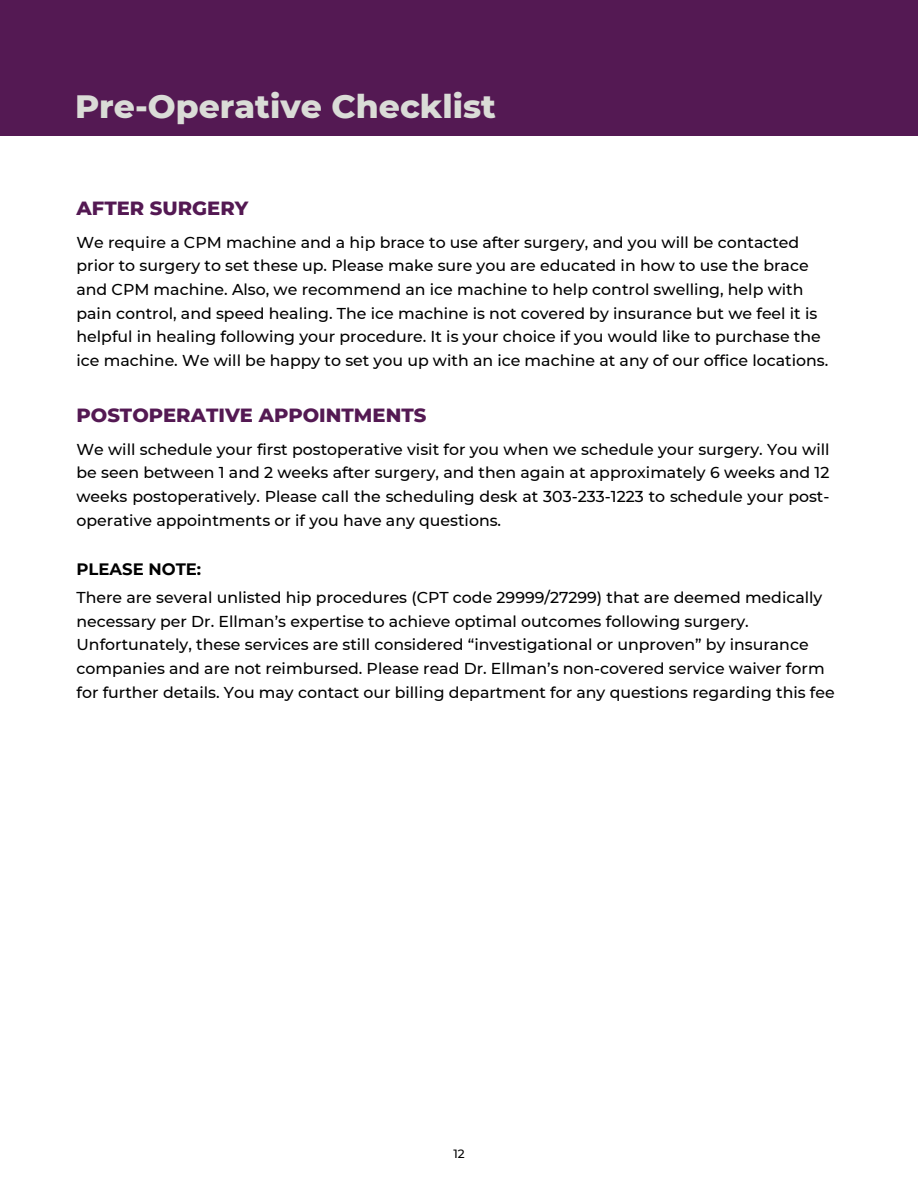
<style>
.page{position:relative;width:918px;height:1188px;background:#fff}
.page>*{position:absolute;margin:0;border:0;box-sizing:border-box;transform-origin:0 0}
.t1{font:800 33px "Montserrat";color:#dadcd7}
.t2{font:800 19.5px "Montserrat";color:#541953}
.t3{font:700 16.5px "Montserrat";color:#000}
.t4{font:500 15.75px/23.7px "Montserrat";color:#000}
.t5{font:500 12px "Montserrat";color:#000}
</style>
<div class="page">
<div style="left:0;top:0;width:918px;height:135px;background:#541953"></div>
<h1 class="t1" style="left:75px;top:86px;width:423px">Pre-Operative Checklist</h1>
<p class="t2" style="left:76px;top:197px;width:173px">AFTER SURGERY</p>
<p class="t4" style="left:76px;top:230px;width:753px">We require a CPM machine and a hip brace to use after surgery, and you will be contacted prior to surgery to set these up. Please make sure you are educated in how to use the brace and CPM machine. Also, we recommend an ice machine to help control swelling, help with pain control, and speed healing. The ice machine is not covered by insurance but we feel it is helpful in healing following your procedure. It is your choice if you would like to purchase the ice machine. We will be happy to set you up with an ice machine at any of our office locations.</p>
<p class="t2" style="left:76px;top:404px;width:351px">POSTOPERATIVE APPOINTMENTS</p>
<p class="t4" style="left:76px;top:437px;width:755px;text-align:justify">We will schedule your first postoperative visit for you when we schedule your surgery. You will be seen between 1 and 2 weeks after surgery, and then again at approximately 6 weeks and 12 weeks postoperatively. Please call the scheduling desk at 303-233-1223 to schedule your post&shy;operative appointments or if you have any questions.</p>
<p class="t3" style="left:76px;top:559px;width:126px">PLEASE NOTE:</p>
<p class="t4" style="left:76px;top:586px;width:760px">There are several unlisted hip procedures (CPT code 29999/27299) that are deemed medically necessary per Dr. Ellman’s expertise to achieve optimal outcomes following surgery.<br>Unfortunately, these services are still considered “investigational or unproven” by insurance companies and are not reimbursed. Please read Dr. Ellman’s non-covered service waiver form for further details. You may contact our billing department for any questions regarding this fee</p>
<p class="t5" style="left:453px;top:1146px;width:13px">12</p>
</div>
